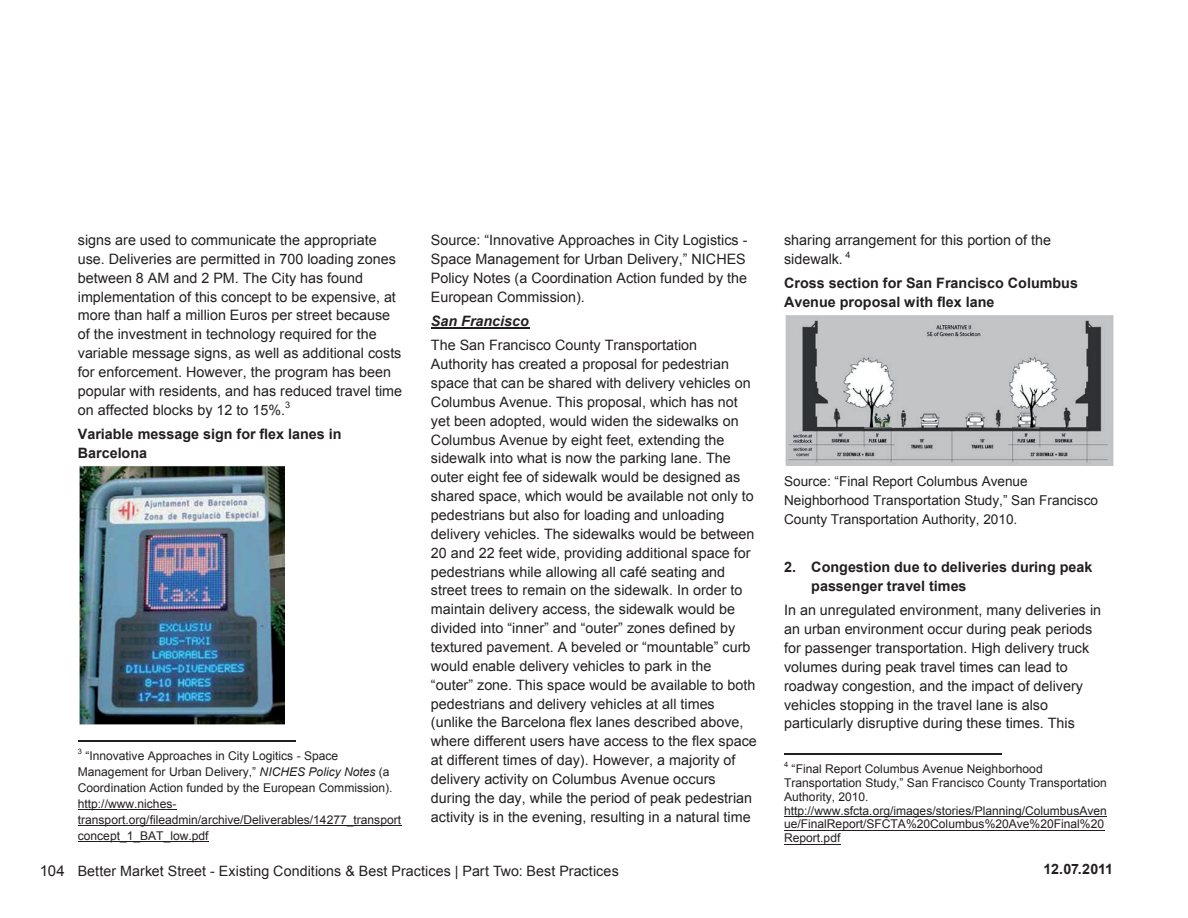
<style>
.page{position:relative;width:1188px;height:918px;background:#fff}
.page>*{position:absolute;margin:0;border:0;box-sizing:border-box;transform-origin:0 0}
.t1{font:16.5px "Calibri";color:#231f20}
.t2{font:14.25px/18.9px "Arial";color:#231f20}
.t3{font:700 14.25px/18.9px "Arial";color:#231f20}
.t4{font:italic 700 14.25px "Arial";color:#231f20}
.t5{font:13.65px/18.9px "Arial";letter-spacing:-.005em;color:#231f20}
.t6{font:12px/15.9px "Arial";color:#231f20}
.t7{font:7.5px "Arial";color:#231f20}
.s1{font-style:italic}
.s2{font-size:15px}
</style>
<div class="page">
<hr style="left:78px;top:741px;width:217px;height:1px;background:#231f20">
<hr style="left:78px;top:810px;width:98px;height:1px;background:#231f20">
<hr style="left:78px;top:825px;width:323px;height:1px;background:#231f20">
<hr style="left:78px;top:842px;width:131px;height:1px;background:#231f20">
<hr style="left:431px;top:327px;width:98px;height:2px;background:#231f20">
<hr style="left:784px;top:753px;width:217px;height:1px;background:#231f20">
<hr style="left:784px;top:816px;width:323px;height:1px;background:#231f20">
<hr style="left:784px;top:830px;width:320px;height:1px;background:#231f20">
<hr style="left:784px;top:844px;width:56px;height:1px;background:#231f20">
<img style="left:80px;top:466px;width:204px;height:258px">
<img style="left:786px;top:315px;width:327px;height:150px">
<p class="t2" style="left:78px;top:231px;width:326px">signs are used to communicate the appropriate use. Deliveries are permitted in 700 loading zones between 8 AM and 2 PM. The City has found implementation of this concept to be expensive, at more than half a million Euros per street because of the investment in technology required for the variable message signs, as well as additional costs for enforcement. However, the program has been popular with residents, and has reduced travel time on affected blocks by 12 to 15%.<sup>3</sup></p>
<p class="t3" style="left:78px;top:425px;width:265px">Variable message sign for flex lanes in<br>Barcelona</p>
<p class="t7" style="left:78px;top:747px;width:6px">3</p>
<p class="t6" style="left:78px;top:748px;width:325px;text-indent:8px">“Innovative Approaches in City Logitics - Space Management for Urban Delivery,” <span class="s1">NICHES Policy Notes</span> (a Coordination Action funded by the European Commission). http://www.niches&shy;transport.org/fileadmin/archive/Deliverables/14277_transport concept_1_BAT_low.pdf</p>
<p class="t2" style="left:431px;top:231px;width:318px;text-align:justify">Source: “Innovative Approaches in City Logistics - Space Management for Urban Delivery,” NICHES Policy Notes (a Coordination Action funded by the European Commission).</p>
<p class="t4" style="left:431px;top:311px;width:100px">San Francisco</p>
<p class="t2" style="left:431px;top:336px;width:327px">The San Francisco County Transportation Authority has created a proposal for pedestrian space that can be shared with delivery vehicles on Columbus Avenue. This proposal, which has not yet been adopted, would widen the sidewalks on Columbus Avenue by eight feet, extending the sidewalk into what is now the parking lane. The outer eight fee of sidewalk would be designed as shared space, which would be available not only to pedestrians but also for loading and unloading delivery vehicles. The sidewalks would be between 20 and 22 feet wide, providing additional space for pedestrians while allowing all café seating and street trees to remain on the sidewalk. In order to maintain delivery access, the sidewalk would be divided into “inner” and “outer” zones defined by textured pavement. A beveled or “mountable” curb would enable delivery vehicles to park in the “outer” zone. This space would be available to both pedestrians and delivery vehicles at all times (unlike the Barcelona flex lanes described above, where different users have access to the flex space at different times of day). However, a majority of delivery activity on Columbus Avenue occurs during the day, while the period of peak pedestrian activity is in the evening, resulting in a natural time</p>
<p class="t2" style="left:784px;top:231px;width:268px">sharing arrangement for this portion of the sidewalk. <sup>4</sup></p>
<p class="t3" style="left:784px;top:274px;width:295px">Cross section for San Francisco Columbus<br>Avenue proposal with flex lane</p>
<p class="t5" style="left:784px;top:472px;width:316px">Source: “Final Report Columbus Avenue<br>Neighborhood Transportation Study,” San Francisco<br>County Transportation Authority, 2010.</p>
<p class="t3" style="left:811px;top:558px;width:283px;text-indent:-27px">2. Congestion due to deliveries during peak passenger travel times</p>
<p class="t2" style="left:784px;top:601px;width:319px">In an unregulated environment, many deliveries in an urban environment occur during peak periods for passenger transportation. High delivery truck volumes during peak travel times can lead to roadway congestion, and the impact of delivery vehicles stopping in the travel lane is also particularly disruptive during these times. This</p>
<p class="t7" style="left:784px;top:759px;width:6px">4</p>
<p class="t6" style="left:784px;top:762px;width:324px;line-height:14px;text-indent:8px">“Final Report Columbus Avenue Neighborhood Transportation Study,” San Francisco County Transportation Authority, 2010. http://www.sfcta.org/images/stories/Planning/ColumbusAven ue/FinalReport/SFCTA%20Columbus%20Ave%20Final%20<br>Report.pdf</p>
<p class="t2" style="left:40px;top:862px;width:580px"><span class="s2">104</span> Better Market Street - Existing Conditions &amp; Best Practices | Part Two: Best Practices</p>
<p class="t3" style="left:1044px;top:860px;width:71px">12.07.2011</p>
<p class="t1" style="left:78px;top:863px;width:10px">3</p>
<p class="t2" style="left:139px;top:865px;width:233px">Better Market Street | Best Practices</p>
</div>
